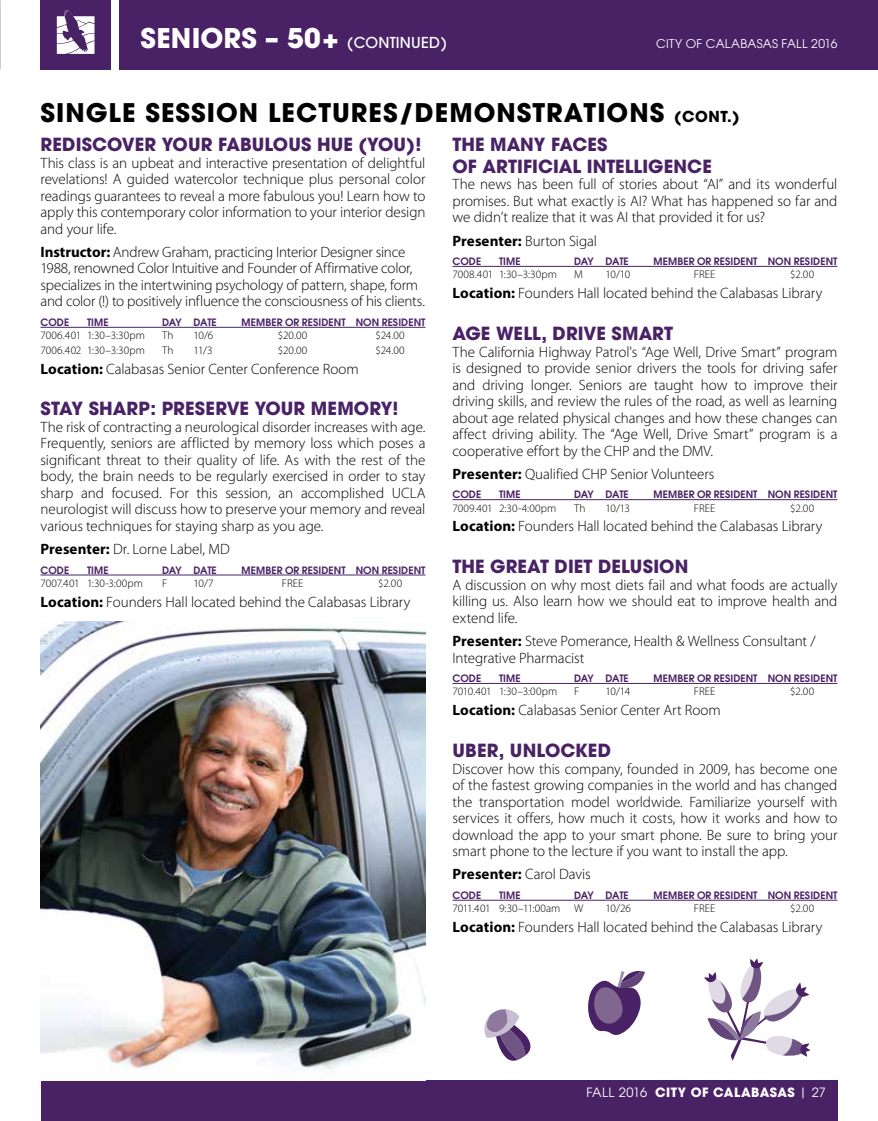
<style>
.page{position:relative;width:878px;height:1121px;background:#fff}
.page>*{position:absolute;margin:0;border:0;box-sizing:border-box;transform-origin:0 0}
.t1{font:700 27px "Avant Garde";letter-spacing:.005em;color:#fff}
.t2{font:700 25.5px "Avant Garde";letter-spacing:.04em;color:#000}
.t3{font:700 18px/21.6px "Avant Garde";letter-spacing:.005em;color:#492265}
.t4{font:300 15px/16.5px "Myriad Pro";letter-spacing:-.005em;color:#000;text-align:justify}
.t5{font:700 15px "Myriad Pro";letter-spacing:.005em;color:#000}
.t6{font:700 12.75px "Avant Garde";letter-spacing:.035em;color:#fff}
.t7{font:12px "Avant Garde";letter-spacing:.025em;color:#fff}
.t8{font:300 11.25px "Myriad Pro";color:#000}
.t9{font:600 10.2px "Avant Garde";letter-spacing:.005em;color:#492265}
.s1{font-weight:500;font-size:15px}
.s2{font-size:15px}
.s3{font-weight:700}
.s4{font-weight:300}
.s5{font-weight:400}
</style>
<div class="page">
<div style="left:40px;top:1080px;width:797px;height:40px;background:#492265"></div>
<hr style="left:40px;top:327px;width:385px;height:1px;background:#492265">
<hr style="left:40px;top:574px;width:385px;height:1px;background:#492265">
<hr style="left:452px;top:266px;width:385px;height:1px;background:#492265">
<hr style="left:452px;top:499px;width:385px;height:1px;background:#492265">
<hr style="left:452px;top:683px;width:385px;height:1px;background:#492265">
<hr style="left:452px;top:899px;width:385px;height:1px;background:#492265">
<div style="left:119px;top:0;width:759px;height:70px;background:#492265"></div>
<div style="left:40px;top:0;width:71px;height:70px;background:#492265"></div>
<svg style="left:57px;top:10px;width:37px;height:44px"></svg>
<img style="left:40px;top:621px;width:385px;height:449px">
<svg style="left:484px;top:1009px;width:47px;height:52px"></svg>
<svg style="left:588px;top:971px;width:57px;height:64px"></svg>
<svg style="left:704px;top:958px;width:106px;height:102px"></svg>
<h1 class="t1" style="left:140px;top:20px;width:308px">SENIORS – 50+ <span class="s1">(CONTINUED)</span></h1>
<p class="t7" style="left:656px;top:36px;width:183px">CITY OF CALABASAS FALL 2016</p>
<h2 class="t2" style="left:40px;top:96px;width:700px">SINGLE SESSION LECTURES/DEMONSTRATIONS <span class="s2">(CONT.)</span></h2>
<p class="t3" style="left:40px;top:134px;width:382px">REDISCOVER YOUR FABULOUS HUE (YOU)!</p>
<p class="t4" style="left:40px;top:154px;width:386px">This class is an upbeat and interactive presentation of delightful revelations! A guided watercolor technique plus personal color readings guarantees to reveal a more fabulous you! Learn how to apply this contemporary color information to your interior design and your life.</p>
<p class="t4" style="left:40px;top:243px;width:386px;text-align:left"><span class="s3">Instructor:</span> Andrew Graham, practicing Interior Designer since 1988, renowned Color Intuitive and Founder of Affirmative color, specializes in the intertwining psychology of pattern, shape, form and color (!) to positively influence the consciousness of his clients.</p>
<p class="t9" style="left:40px;top:315px;width:30px">CODE</p>
<p class="t9" style="left:87px;top:315px;width:23px">TIME</p>
<p class="t9" style="left:162px;top:315px;width:56px">DAY DATE</p>
<p class="t9" style="left:242px;top:315px;width:185px">MEMBER OR RESIDENT NON RESIDENT</p>
<p class="t8" style="left:40px;top:329px;width:106px">7006.401 1:30–3:30pm</p>
<p class="t8" style="left:162px;top:329px;width:13px">Th</p>
<p class="t8" style="left:194px;top:329px;width:21px">10/6</p>
<p class="t8" style="left:278px;top:329px;width:31px">$20.00</p>
<p class="t8" style="left:375px;top:329px;width:31px">$24.00</p>
<p class="t8" style="left:40px;top:343px;width:106px">7006.402 1:30–3:30pm</p>
<p class="t8" style="left:162px;top:343px;width:13px">Th</p>
<p class="t8" style="left:194px;top:343px;width:20px">11/3</p>
<p class="t8" style="left:278px;top:343px;width:31px">$20.00</p>
<p class="t8" style="left:375px;top:343px;width:31px">$24.00</p>
<p class="t4" style="left:40px;top:360px;width:320px"><span class="s3">Location:</span> Calabasas Senior Center Conference Room</p>
<p class="t3" style="left:40px;top:398px;width:359px">STAY SHARP: PRESERVE YOUR MEMORY!</p>
<p class="t4" style="left:40px;top:418px;width:386px">The risk of contracting a neurological disorder increases with age.<br>Frequently, seniors are afflicted by memory loss which poses a significant threat to their quality of life. As with the rest of the body, the brain needs to be regularly exercised in order to stay sharp and focused. For this session, an accomplished UCLA neurologist will discuss how to preserve your memory and reveal various techniques for staying sharp as you age.</p>
<p class="t4" style="left:40px;top:541px;width:191px"><span class="s3">Presenter:</span> Dr. Lorne Label, MD</p>
<p class="t9" style="left:40px;top:563px;width:30px">CODE</p>
<p class="t9" style="left:87px;top:563px;width:23px">TIME</p>
<p class="t9" style="left:162px;top:563px;width:56px">DAY DATE</p>
<p class="t9" style="left:242px;top:563px;width:185px">MEMBER OR RESIDENT NON RESIDENT</p>
<p class="t8" style="left:40px;top:576px;width:104px">7007.401 1:30-3:00pm</p>
<p class="t8" style="left:162px;top:576px;width:7px">F</p>
<p class="t8" style="left:194px;top:576px;width:22px">10/7</p>
<p class="t8" style="left:282px;top:576px;width:23px">FREE</p>
<p class="t8" style="left:378px;top:576px;width:26px">$2.00</p>
<p class="t4" style="left:40px;top:593px;width:371px"><span class="s3">Location:</span> Founders Hall located behind the Calabasas Library</p>
<p class="t3" style="left:452px;top:134px;width:261px">THE MANY FACES<br>OF ARTIFICIAL INTELLIGENCE</p>
<p class="t4" style="left:452px;top:176px;width:386px">The news has been full of stories about “AI” and its wonderful promises. But what exactly is AI? What has happened so far and we didn’t realize that it was AI that provided it for us?</p>
<p class="t4" style="left:452px;top:232px;width:146px"><span class="s3">Presenter:</span> Burton Sigal</p>
<p class="t9" style="left:452px;top:254px;width:30px">CODE</p>
<p class="t9" style="left:499px;top:254px;width:23px">TIME</p>
<p class="t9" style="left:574px;top:254px;width:56px">DAY DATE</p>
<p class="t9" style="left:653px;top:254px;width:185px">MEMBER OR RESIDENT NON RESIDENT</p>
<p class="t8" style="left:452px;top:268px;width:106px">7008.401 1:30–3:30pm</p>
<p class="t8" style="left:574px;top:268px;width:10px">M</p>
<p class="t8" style="left:605px;top:268px;width:26px">10/10</p>
<p class="t8" style="left:694px;top:268px;width:23px">FREE</p>
<p class="t8" style="left:790px;top:268px;width:26px">$2.00</p>
<p class="t4" style="left:452px;top:285px;width:371px"><span class="s3">Location:</span> Founders Hall located behind the Calabasas Library</p>
<p class="t3" style="left:452px;top:322px;width:222px">AGE WELL, DRIVE SMART</p>
<p class="t4" style="left:452px;top:343px;width:386px">The California Highway Patrol's “Age Well, Drive Smart” program is designed to provide senior drivers the tools for driving safer and driving longer. Seniors are taught how to improve their driving skills, and review the rules of the road, as well as learning about age related physical changes and how these changes can affect driving ability. The “Age Well, Drive Smart” program is a cooperative effort by the CHP and the DMV.</p>
<p class="t4" style="left:452px;top:465px;width:263px"><span class="s3">Presenter:</span> Qualified CHP Senior Volunteers</p>
<p class="t9" style="left:452px;top:488px;width:30px">CODE</p>
<p class="t9" style="left:499px;top:488px;width:23px">TIME</p>
<p class="t9" style="left:574px;top:488px;width:56px">DAY DATE</p>
<p class="t9" style="left:653px;top:488px;width:185px">MEMBER OR RESIDENT NON RESIDENT</p>
<p class="t8" style="left:452px;top:501px;width:105px">7009.401 2:30-4:00pm</p>
<p class="t8" style="left:574px;top:501px;width:13px">Th</p>
<p class="t8" style="left:605px;top:501px;width:26px">10/13</p>
<p class="t8" style="left:694px;top:501px;width:23px">FREE</p>
<p class="t8" style="left:790px;top:501px;width:26px">$2.00</p>
<p class="t4" style="left:452px;top:518px;width:371px"><span class="s3">Location:</span> Founders Hall located behind the Calabasas Library</p>
<p class="t3" style="left:452px;top:556px;width:237px">THE GREAT DIET DELUSION</p>
<p class="t4" style="left:452px;top:576px;width:386px">A discussion on why most diets fail and what foods are actually killing us. Also learn how we should eat to improve health and extend life.</p>
<p class="t4" style="left:452px;top:632px;width:365px"><span class="s3">Presenter:</span> Steve Pomerance, Health &amp; Wellness Consultant /<br>Integrative Pharmacist</p>
<p class="t9" style="left:452px;top:671px;width:30px">CODE</p>
<p class="t9" style="left:499px;top:671px;width:23px">TIME</p>
<p class="t9" style="left:574px;top:671px;width:56px">DAY DATE</p>
<p class="t9" style="left:653px;top:671px;width:185px">MEMBER OR RESIDENT NON RESIDENT</p>
<p class="t8" style="left:452px;top:685px;width:106px">7010.401 1:30–3:00pm</p>
<p class="t8" style="left:574px;top:685px;width:7px">F</p>
<p class="t8" style="left:605px;top:685px;width:26px">10/14</p>
<p class="t8" style="left:694px;top:685px;width:23px">FREE</p>
<p class="t8" style="left:790px;top:685px;width:26px">$2.00</p>
<p class="t4" style="left:452px;top:702px;width:270px"><span class="s3">Location:</span> Calabasas Senior Center Art Room</p>
<p class="t3" style="left:452px;top:739px;width:160px">UBER, UNLOCKED</p>
<p class="t4" style="left:452px;top:760px;width:386px">Discover how this company, founded in 2009, has become one of the fastest growing companies in the world and has changed the transportation model worldwide. Familiarize yourself with services it offers, how much it costs, how it works and how to download the app to your smart phone. Be sure to bring your smart phone to the lecture if you want to install the app.</p>
<p class="t5" style="left:452px;top:864px;width:140px">Presenter: <span class="s4">Carol Davis</span></p>
<p class="t9" style="left:452px;top:888px;width:30px">CODE</p>
<p class="t9" style="left:499px;top:888px;width:23px">TIME</p>
<p class="t9" style="left:574px;top:888px;width:56px">DAY DATE</p>
<p class="t9" style="left:653px;top:888px;width:185px">MEMBER OR RESIDENT NON RESIDENT</p>
<p class="t8" style="left:452px;top:901px;width:132px">7011.401 9:30–11:00am W</p>
<p class="t8" style="left:605px;top:901px;width:27px">10/26</p>
<p class="t8" style="left:694px;top:901px;width:23px">FREE</p>
<p class="t8" style="left:790px;top:901px;width:26px">$2.00</p>
<p class="t4" style="left:452px;top:918px;width:371px"><span class="s3">Location:</span> Founders Hall located behind the Calabasas Library</p>
<p class="t6" style="left:586px;top:1084px;width:241px"><span class="s5">FALL 2016</span> CITY OF CALABASAS <span class="s5">| 27</span></p>
</div>
